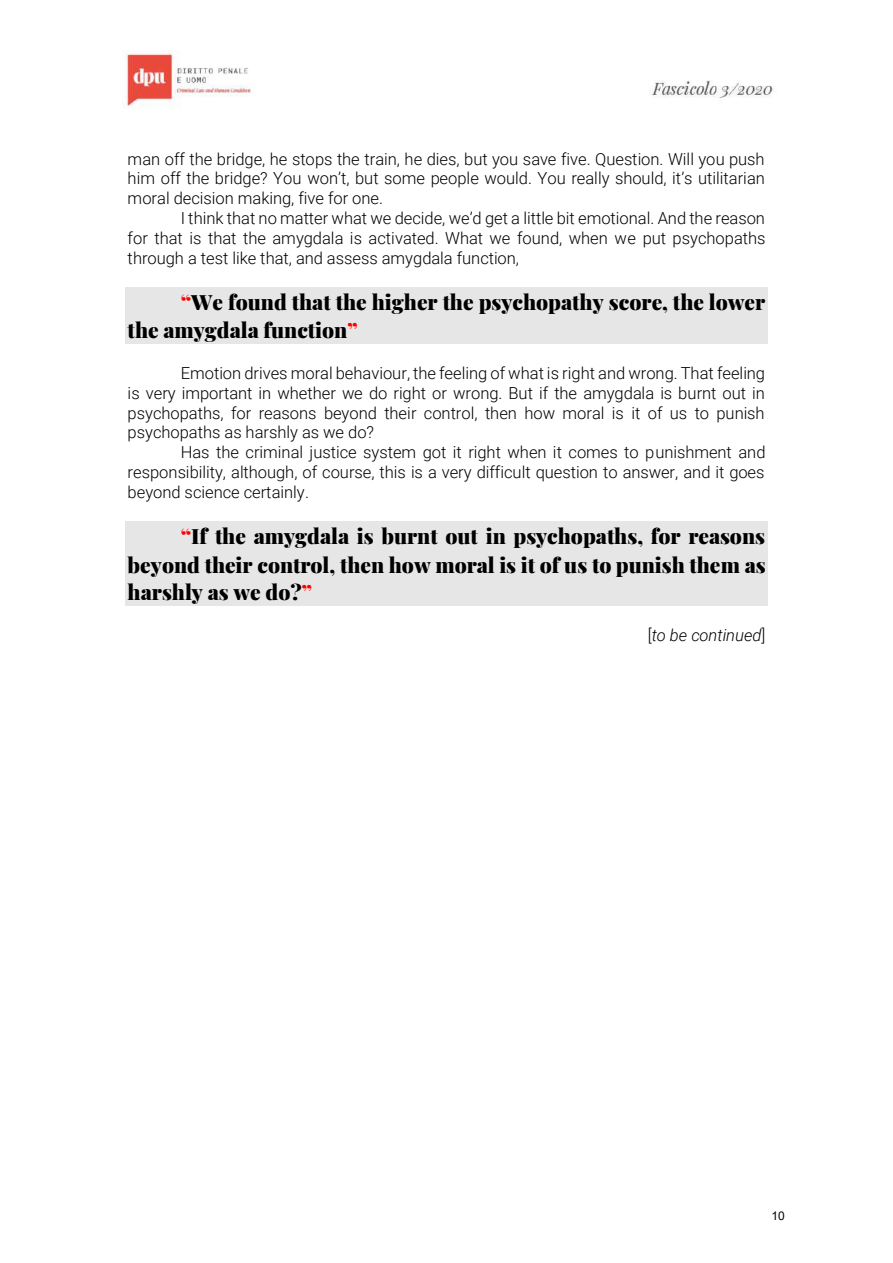
<style>
.page{position:relative;width:893px;height:1263px;background:#fff}
.page>*{position:absolute;margin:0;border:0;box-sizing:border-box;transform-origin:0 0}
.t1{font:900 21px/28px "Playfair Display";color:#000}
.t2{font:300 16.5px/19.8px "Roboto";letter-spacing:-.005em;color:#000;text-align:justify}
.t3{font:italic 300 16.5px "Roboto";color:#000}
.t4{font:12px "Arial";color:#000}
.s1{color:#f00}
.s2{font-style:normal}
</style>
<div class="page">
<img style="left:124px;top:51px;width:127px;height:57px">
<div style="left:125px;top:287px;width:643px;height:29px;background:#e7e6e6"></div>
<div style="left:125px;top:316px;width:643px;height:27px;background:#e7e6e6"></div>
<div style="left:125px;top:522px;width:643px;height:28px;background:#e7e6e6"></div>
<div style="left:125px;top:550px;width:643px;height:28px;background:#e7e6e6"></div>
<div style="left:125px;top:578px;width:643px;height:28px;background:#e7e6e6"></div>
<img style="left:651px;top:80px;width:122px;height:18px">
<p class="t2" style="left:128px;top:149px;width:639px">man off the bridge, he stops the train, he dies, but you save five. Question. Will you push him off the bridge? You won’t, but some people would. You really should, it’s utilitarian moral decision making, five for one.</p>
<p class="t2" style="left:128px;top:208px;width:639px;text-indent:53px">I think that no matter what we decide, we’d get a little bit emotional. And the reason for that is that the amygdala is activated. What we found, when we put psychopaths through a test like that, and assess amygdala function,</p>
<p class="t1" style="left:128px;top:287px;width:639px;text-indent:53px"><span class="s1">“</span>We found that the higher the psychopathy score, the lower the amygdala function<span class="s1">”</span></p>
<p class="t2" style="left:128px;top:363px;width:639px;text-indent:53px">Emotion drives moral behaviour, the feeling of what is right and wrong. That feeling is very important in whether we do right or wrong. But if the amygdala is burnt out in psychopaths, for reasons beyond their control, then how moral is it of us to punish psychopaths as harshly as we do?</p>
<p class="t2" style="left:128px;top:443px;width:639px;text-indent:53px">Has the criminal justice system got it right when it comes to punishment and responsibility, although, of course, this is a very difficult question to answer, and it goes beyond science certainly.</p>
<p class="t1" style="left:128px;top:522px;width:640px;text-align:justify;text-indent:53px"><span class="s1">“</span>If the amygdala is burnt out in psychopaths, for reasons beyond their control, then how moral is it of us to punish them as harshly as we do?<span class="s1">”</span></p>
<p class="t3" style="left:648px;top:626px;width:119px"><span class="s2">[</span>to be continued<span class="s2">]</span></p>
<p class="t4" style="left:772px;top:1207px;width:15px">10</p>
</div>
